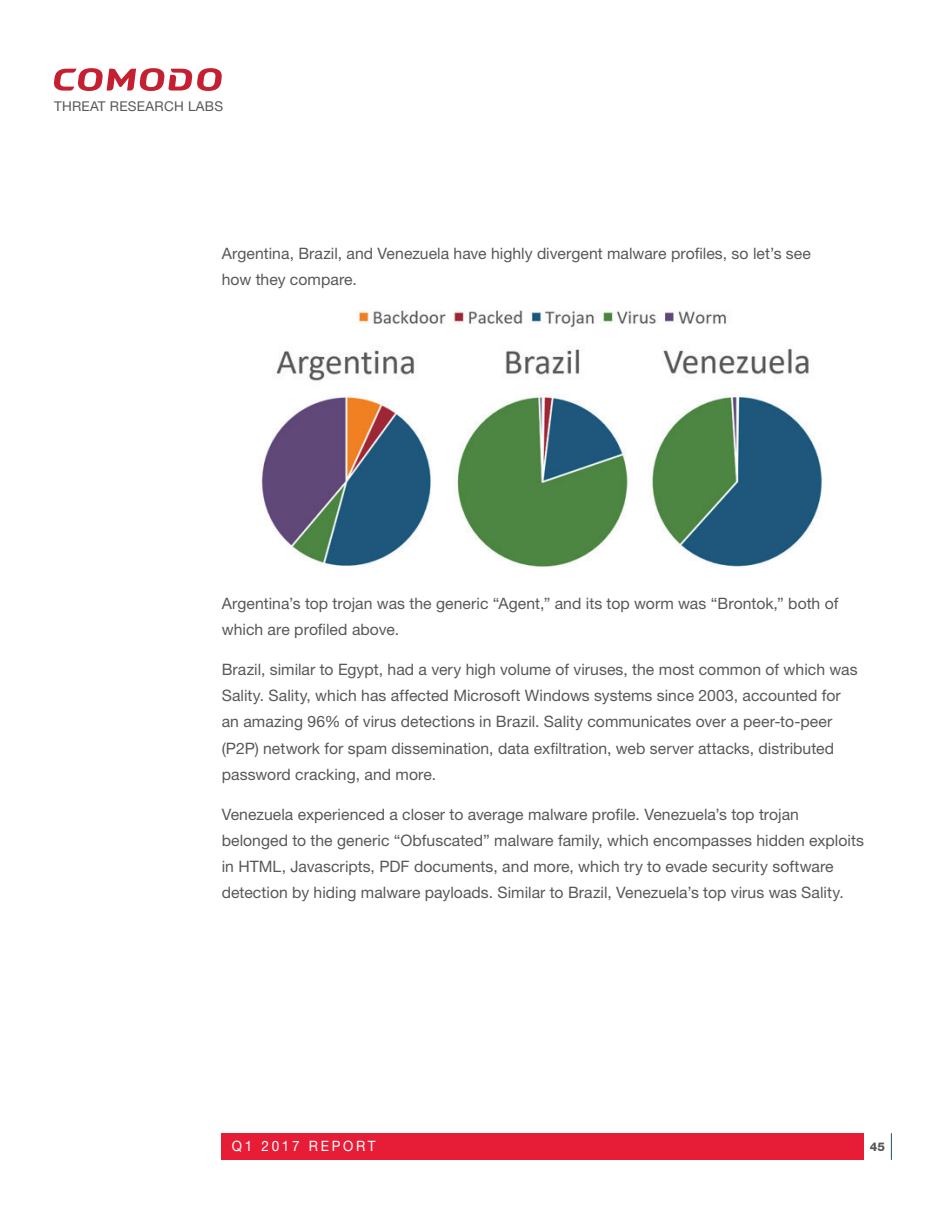
<style>
.page{position:relative;width:945px;height:1215px;background:#fff}
.page>*{position:absolute;margin:0;border:0;box-sizing:border-box;transform-origin:0 0}
.t1{font:15.75px/26.2px "Helvetica Neue";letter-spacing:.005em;color:#57585a}
.t2{font:14.25px "Helvetica Neue";letter-spacing:.2em;color:#fff;scale:.94 1}
.t3{font:13.5px "Helvetica Neue";letter-spacing:.02em;color:#57585a}
.t4{font:800 12px "Helvetica Neue";color:#57585a}
</style>
<div class="page">
<svg style="left:54px;top:68px;width:168px;height:23px"></svg>
<div style="left:222px;top:1133px;width:642px;height:27px;background:#e71c36"></div>
<svg style="left:891px;top:1133px;width:1px;height:27px"></svg>
<img style="left:261px;top:310px;width:561px;height:257px">
<p class="t3" style="left:54px;top:98px;width:171px">THREAT RESEARCH LABS</p>
<p class="t1" style="left:222px;top:240px;width:591px">Argentina, Brazil, and Venezuela have highly divergent malware profiles, so let’s see how they compare.</p>
<p class="t1" style="left:222px;top:590px;width:618px">Argentina’s top trojan was the generic “Agent,” and its top worm was “Brontok,” both of which are profiled above.</p>
<p class="t1" style="left:222px;top:656px;width:638px">Brazil, similar to Egypt, had a very high volume of viruses, the most common of which was Sality. Sality, which has affected Microsoft Windows systems since 2003, accounted for an amazing 96% of virus detections in Brazil. Sality communicates over a peer-to-peer (P2P) network for spam dissemination, data exfiltration, web server attacks, distributed password cracking, and more.</p>
<p class="t1" style="left:222px;top:801px;width:644px">Venezuela experienced a closer to average malware profile. Venezuela’s top trojan belonged to the generic “Obfuscated” malware family, which encompasses hidden exploits in HTML, Javascripts, PDF documents, and more, which try to evade security software detection by hiding malware payloads. Similar to Brazil, Venezuela’s top virus was Sality.</p>
<p class="t2" style="left:232px;top:1138px;width:154px">Q1 2017 REPORT</p>
<p class="t4" style="left:870px;top:1140px;width:17px">45</p>
</div>
